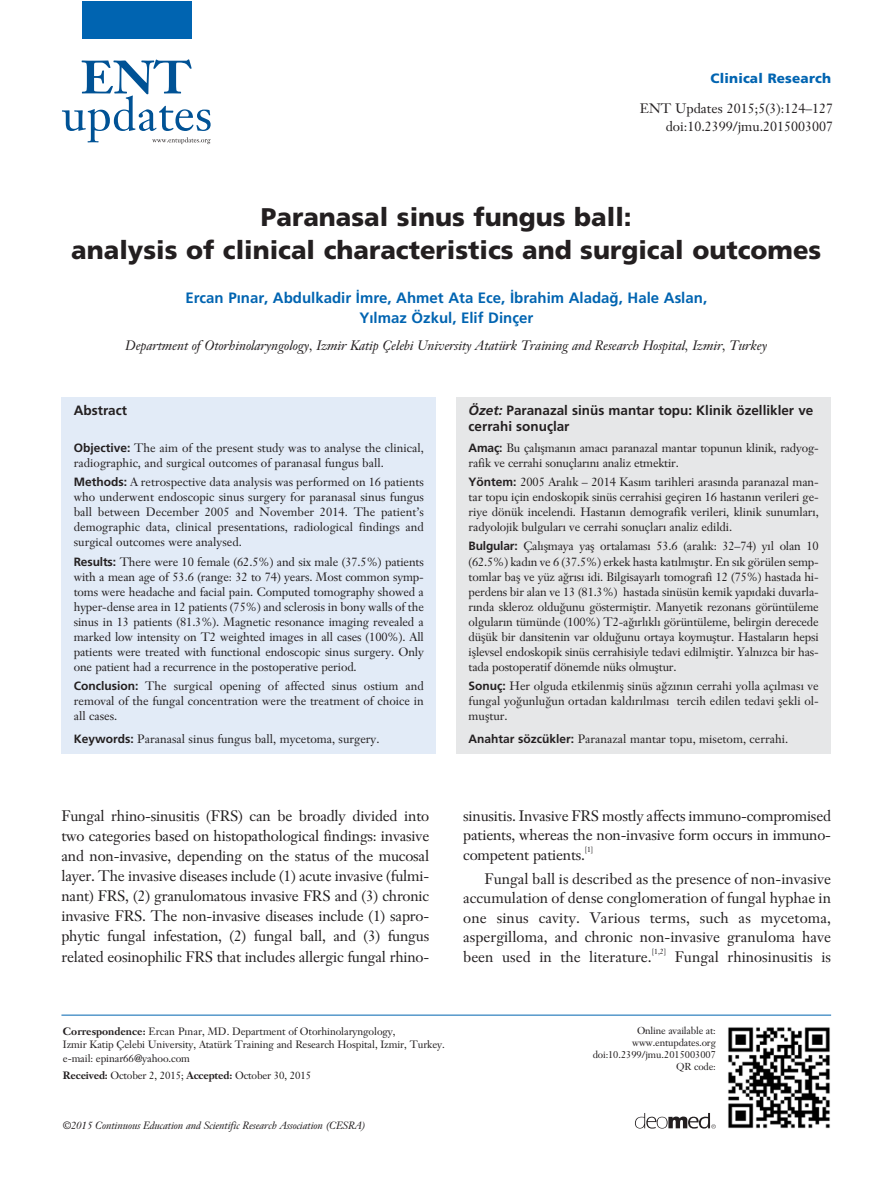
<style>
.page{position:relative;width:893px;height:1191px;background:#fff}
.page>*{position:absolute;margin:0;border:0;box-sizing:border-box;transform-origin:0 0}
.t1{font:900 25.5px/33px "Frutiger";color:#231f20;text-align:center}
.t2{font:15px/20.1px "Janson Text";letter-spacing:-.015em;color:#231f20;text-align:justify}
.t3{font:700 15px/20.9px "Frutiger";color:#0064b1;text-align:center}
.t4{font:italic 13.5px "Janson Text";letter-spacing:-.01em;color:#231f20}
.t5{font:700 13.5px/15.8px "Frutiger";color:#231f20}
.t6{font:13.5px/17.4px "Janson Text";color:#231f20;text-align:right}
.t7{font:900 13.5px "Frutiger";letter-spacing:.01em;color:#0064b1}
.t8{font:12px/15px "Janson Text";color:#231f20;text-align:justify}
.t9{font:10.5px/13.5px "Janson Text";letter-spacing:-.01em;color:#231f20}
.t10{font:italic 10.5px "Janson Text";letter-spacing:-.01em;color:#231f20}
.t11{font:10.05px/12px "Janson Text";letter-spacing:-.015em;color:#231f20;text-align:right}
.t12{font:7.5px "Janson Text";color:#231f20}
.s1{font-family:"Frutiger";font-weight:700}
.s2{font-style:italic}
.s3{font-weight:700}
</style>
<div class="page">
<div style="left:456px;top:398px;width:375px;height:356px;background:#e6e7e8"></div>
<div style="left:61px;top:398px;width:375px;height:356px;background:#e2ebf7"></div>
<svg style="left:635px;top:1113px;width:81px;height:15px"></svg>
<hr style="left:61px;top:1014px;width:770px;height:1px;background:#0064b1">
<img style="left:728px;top:1027px;width:102px;height:102px">
<svg style="left:62px;top:59px;width:149px;height:85px"></svg>
<div style="left:82px;top:1px;width:109px;height:37px;background:#0064b1"></div>
<p class="t7" style="left:711px;top:73px;width:122px">Clinical Research</p>
<p class="t6" style="left:640px;top:101px;width:195px">ENT Updates 2015;5(3):124–127 doi:10.2399/jmu.2015003007</p>
<h1 class="t1" style="left:71px;top:203px;width:752px">Paranasal sinus fungus ball:<br>analysis of clinical characteristics and surgical outcomes</h1>
<p class="t3" style="left:185px;top:288px;width:523px">Ercan P›nar, Abdulkadir ‹mre, Ahmet Ata Ece, ‹brahim Alada¤, Hale Aslan,<br>Y›lmaz Özkul, Elif Dinçer</p>
<p class="t4" style="left:125px;top:340px;width:643px">Department of Otorhinolaryngology, Izmir Katip Çelebi University Atatürk Training and Research Hospital, Izmir, Turkey</p>
<p class="t5" style="left:74px;top:403px;width:55px">Abstract</p>
<p class="t8" style="left:74px;top:442px;width:352px"><span class="s1">Objective:</span> The aim of the present study was to analyse the clinical, radiographic, and surgical outcomes of paranasal fungus ball.</p>
<p class="t8" style="left:74px;top:476px;width:352px"><span class="s1">Methods:</span> A retrospective data analysis was performed on 16 patients who underwent endoscopic sinus surgery for paranasal sinus fungus ball between December 2005 and November 2014. The patient’s demographic data, clinical presentations, radiological findings and surgical outcomes were analysed.</p>
<p class="t8" style="left:74px;top:555px;width:352px"><span class="s1">Results:</span> There were 10 female (62.5%) and six male (37.5%) patients with a mean age of 53.6 (range: 32 to 74) years. Most common symp&shy;toms were headache and facial pain. Computed tomography showed a hyper-dense area in 12 patients (75%) and sclerosis in bony walls of the sinus in 13 patients (81.3%). Magnetic resonance imaging revealed a marked low intensity on T2 weighted images in all cases (100%). All patients were treated with functional endoscopic sinus surgery. Only one patient had a recurrence in the postoperative period.</p>
<p class="t8" style="left:74px;top:679px;width:352px"><span class="s1">Conclusion:</span> The surgical opening of affected sinus ostium and removal of the fungal concentration were the treatment of choice in all cases.</p>
<p class="t8" style="left:74px;top:733px;width:307px"><span class="s1">Keywords:</span> Paranasal sinus fungus ball, mycetoma, surgery.</p>
<p class="t5" style="left:469px;top:403px;width:346px"><span class="s2">Özet:</span> Paranazal sinüs mantar topu: Klinik özellikler ve cerrahi sonuçlar</p>
<p class="t8" style="left:469px;top:441px;width:352px"><span class="s1">Amaç:</span> Bu çal›flman›n amac› paranazal mantar topunun klinik, radyog&shy;rafik ve cerrahi sonuçlar›n› analiz etmektir.</p>
<p class="t8" style="left:469px;top:476px;width:352px"><span class="s1">Yöntem:</span> 2005 Aral›k – 2014 Kas›m tarihleri aras›nda paranazal man&shy;tar topu için endoskopik sinüs cerrahisi geçiren 16 hastan›n verileri ge&shy;riye dönük incelendi. Hastan›n demografik verileri, klinik sunumlar›, radyolojik bulgular› ve cerrahi sonuçlar› analiz edildi.</p>
<p class="t8" style="left:469px;top:540px;width:352px"><span class="s1">Bulgular:</span> Çal›flmaya yafl ortalamas› 53.6 (aral›k: 32–74) y›l olan 10 (62.5%) kad›n ve 6 (37.5%) erkek hasta kat›lm›flt›r. En s›k görülen semp&shy;tomlar bafl ve yüz a¤r›s› idi. Bilgisayarl› tomografi 12 (75%) hastada hi&shy;perdens bir alan ve 13 (81.3%) hastada sinüsün kemik yap›daki duvarla&shy;r›nda skleroz oldu¤unu göstermifltir. Manyetik rezonans görüntüleme olgular›n tümünde (100%) T2-a¤›rl›kl› görüntüleme, belirgin derecede düflük bir dansitenin var oldu¤unu ortaya koymufltur. Hastalar›n hepsi ifllevsel endoskopik sinüs cerrahisiyle tedavi edilmifltir. Yaln›zca bir has&shy;tada postoperatif dönemde nüks olmufltur.</p>
<p class="t8" style="left:469px;top:679px;width:352px"><span class="s1">Sonuç:</span> Her olguda etkilenmifl sinüs a¤z›n›n cerrahi yolla aç›lmas› ve fungal yo¤unlu¤un ortadan kald›r›lmas› tercih edilen tedavi flekli ol&shy;mufltur.</p>
<p class="t8" style="left:469px;top:733px;width:321px"><span class="s1">Anahtar sözcükler:</span> Paranazal mantar topu, misetom, cerrahi.</p>
<p class="t2" style="left:61px;top:807px;width:369px">Fungal rhino-sinusitis (FRS) can be broadly divided into two categories based on histopathological findings: invasive and non-invasive, depending on the status of the mucosal layer. The invasive diseases include (1) acute invasive (fulmi&shy;nant) FRS, (2) granulomatous invasive FRS and (3) chronic invasive FRS. The non-invasive diseases include (1) sapro&shy;phytic fungal infestation, (2) fungal ball, and (3) fungus related eosinophilic FRS that includes allergic fungal rhino-</p>
<p class="t2" style="left:463px;top:807px;width:369px;line-height:19.6px">sinusitis. Invasive FRS mostly affects immuno-compromised patients, whereas the non-invasive form occurs in immuno&shy;competent patients.</p>
<p class="t12" style="left:585px;top:846px;width:10px">[1]</p>
<p class="t2" style="left:463px;top:870px;width:369px;line-height:19.5px;text-indent:21px">Fungal ball is described as the presence of non-invasive accumulation of dense conglomeration of fungal hyphae in one sinus cavity. Various terms, such as mycetoma, aspergilloma, and chronic non-invasive granuloma have been used in the literature.</p>
<p class="t12" style="left:652px;top:948px;width:16px">[1,2]</p>
<p class="t2" style="left:675px;top:948px;width:158px">Fungal rhinosinusitis is</p>
<p class="t9" style="left:63px;top:1025px;width:383px"><span class="s3">Correspondence:</span> Ercan P›nar, MD. Department of Otorhinolaryngology,<br>Izmir Katip Çelebi University, Atatürk Training and Research Hospital, Izmir, Turkey. e-mail: epinar66@yahoo.com</p>
<p class="t9" style="left:63px;top:1070px;width:250px"><span class="s3">Received:</span> October 2, 2015; <span class="s3">Accepted:</span> October 30, 2015</p>
<p class="t10" style="left:63px;top:1121px;width:304px">©2015 Continuous Education and Scientific Research Association (CESRA)</p>
<p class="t11" style="left:593px;top:1025px;width:125px">Online available at: www.entupdates.org doi:10.2399/jmu.2015003007<br>QR code:</p>
</div>
